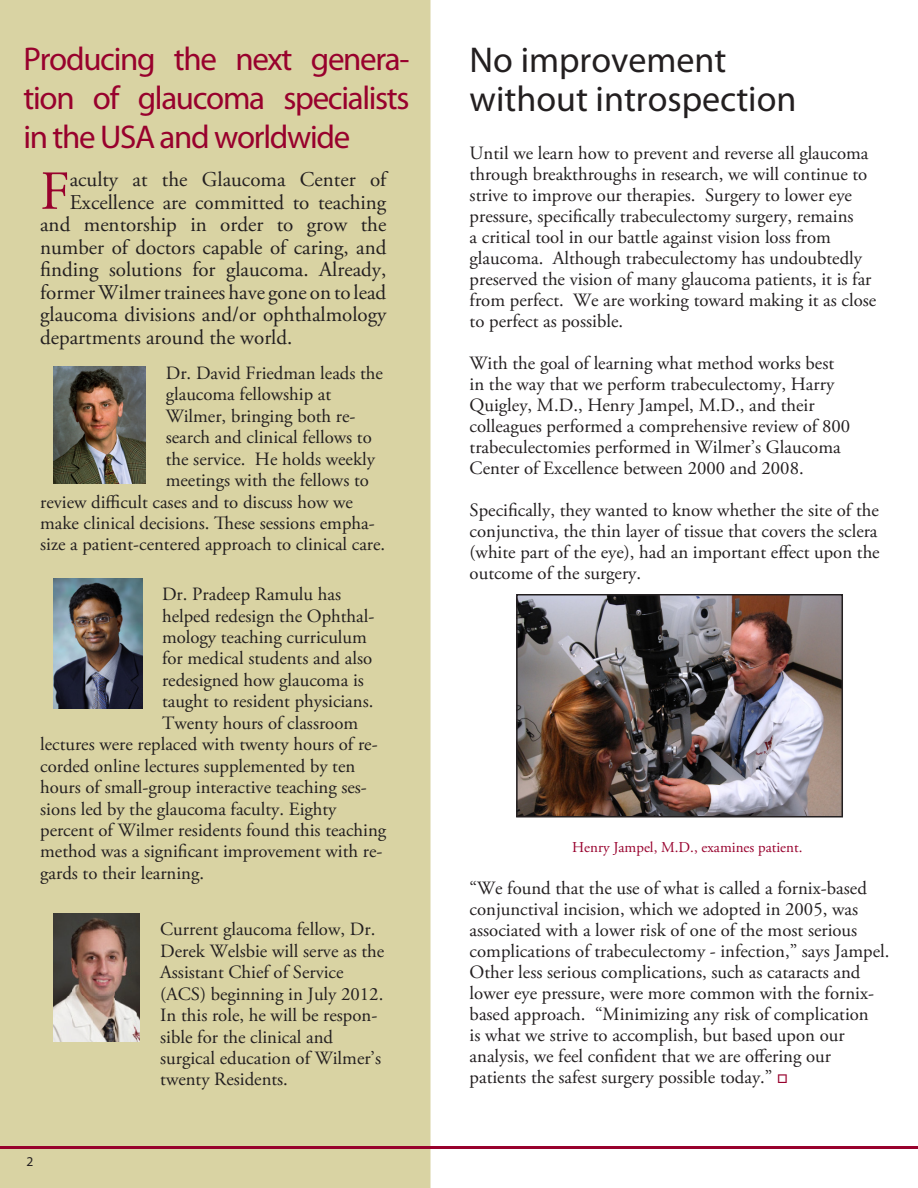
<style>
.page{position:relative;width:918px;height:1188px;background:#fff}
.page>*{position:absolute;margin:0;border:0;box-sizing:border-box;transform-origin:0 0}
.TEXT_indent{font:54.9px "Adobe Garamond Pro";color:#98012d}
._18pt_heads{font:36px "Myriad Pro";color:#231f20}
.Head_Gill32{font:33px/39px "Myriad Pro";letter-spacing:-.04em;color:#98012d;text-align:justify}
.TEXT_indent-2{font:21px "Adobe Garamond Pro";color:#231f20}
.Sidebar_indent{font:18.75px/21px "Adobe Garamond Pro";color:#231f20}
.TEXT_NO_indent{font:18.75px/21.5px "Adobe Garamond Pro";color:#231f20}
.Sidebar_indent-2{font:15px "Adobe Garamond Pro";color:#98012d}
.t1{font:13.5px "Myriad Pro";color:#231f20}
.s1{color:#98012d}
</style>
<div class="page">
<div style="left:0;top:0;width:431px;height:1188px;background:#d9d3a3"></div>
<hr style="left:0;top:1146px;width:918px;height:2px;background:#98012d">
<img style="left:54px;top:366px;width:91px;height:118px">
<img style="left:54px;top:579px;width:89px;height:130px">
<img style="left:54px;top:914px;width:86px;height:127px">
<img style="left:519px;top:597px;width:321px;height:217px">
<div style="left:516px;top:594px;width:327px;height:223px;border:2px solid #231f20"></div>
<p class="Head_Gill32" style="left:24px;top:39px;width:388px">Producing the next genera&shy;tion of glaucoma specialists in the USA and worldwide</p>
<p class="_18pt_heads" style="left:470px;top:38px;width:258px">No improvement</p>
<p class="_18pt_heads" style="left:470px;top:77px;width:328px">without introspection</p>
<p class="Sidebar_indent" style="left:470px;top:143px;width:408px">Until we learn how to prevent and reverse all glaucoma through breakthroughs in research, we will continue to strive to improve our therapies. Surgery to lower eye pressure, specifically trabeculectomy surgery, remains<br>a critical tool in our battle against vision loss from glaucoma. Although trabeculectomy has undoubtedly preserved the vision of many glaucoma patients, it is far from perfect. We are working toward making it as close to perfect as possible.</p>
<p class="Sidebar_indent" style="left:470px;top:353px;width:382px">With the goal of learning what method works best in the way that we perform trabeculectomy, Harry Quigley, M.D., Henry Jampel, M.D., and their colleagues performed a comprehensive review of 800 trabeculectomies performed in Wilmer’s Glaucoma Center of Excellence between 2000 and 2008.</p>
<p class="Sidebar_indent" style="left:470px;top:500px;width:412px;text-align:justify">Specifically, they wanted to know whether the site of the conjunctiva, the thin layer of tissue that covers the sclera (white part of the eye), had an important effect upon the outcome of the surgery.</p>
<p class="TEXT_indent" style="left:40px;top:158px;width:31px">F</p>
<p class="TEXT_indent-2" style="left:70px;top:167px;width:318px">aculty at the Glaucoma Center of</p>
<p class="TEXT_indent-2" style="left:70px;top:189px;width:318px">Excellence are committed to teaching</p>
<p class="TEXT_indent-2" style="left:40px;top:212px;width:348px">and mentorship in order to grow the</p>
<p class="TEXT_indent-2" style="left:40px;top:234px;width:348px">number of doctors capable of caring, and</p>
<p class="TEXT_indent-2" style="left:40px;top:257px;width:348px">finding solutions for glaucoma. Already,</p>
<p class="TEXT_indent-2" style="left:40px;top:279px;width:348px">former Wilmer trainees have gone on to lead</p>
<p class="TEXT_indent-2" style="left:40px;top:302px;width:348px">glaucoma divisions and/or ophthalmology</p>
<p class="TEXT_indent-2" style="left:40px;top:324px;width:254px">departments around the world.</p>
<p class="TEXT_NO_indent" style="left:166px;top:363px;width:219px">Dr. David Friedman leads the</p>
<p class="TEXT_NO_indent" style="left:166px;top:384px;width:167px">glaucoma fellowship at</p>
<p class="TEXT_NO_indent" style="left:166px;top:406px;width:191px">Wilmer, bringing both re-</p>
<p class="TEXT_NO_indent" style="left:166px;top:427px;width:208px">search and clinical fellows to</p>
<p class="TEXT_NO_indent" style="left:166px;top:449px;width:211px">the service. He holds weekly</p>
<p class="TEXT_NO_indent" style="left:166px;top:470px;width:205px">meetings with the fellows to</p>
<p class="TEXT_NO_indent" style="left:40px;top:492px;width:314px">review difficult cases and to discuss how we</p>
<p class="TEXT_NO_indent" style="left:40px;top:513px;width:336px">make clinical decisions. These sessions empha-</p>
<p class="TEXT_NO_indent" style="left:40px;top:534px;width:347px">size a patient-centered approach to clinical care.</p>
<p class="TEXT_NO_indent" style="left:162px;top:584px;width:181px">Dr. Pradeep Ramulu has</p>
<p class="TEXT_NO_indent" style="left:162px;top:606px;width:214px">helped redesign the Ophthal-</p>
<p class="TEXT_NO_indent" style="left:162px;top:627px;width:206px">mology teaching curriculum</p>
<p class="TEXT_NO_indent" style="left:162px;top:648px;width:212px">for medical students and also</p>
<p class="TEXT_NO_indent" style="left:162px;top:670px;width:203px">redesigned how glaucoma is</p>
<p class="TEXT_NO_indent" style="left:162px;top:691px;width:213px">taught to resident physicians.</p>
<p class="TEXT_NO_indent" style="left:162px;top:713px;width:198px">Twenty hours of classroom</p>
<p class="TEXT_NO_indent" style="left:40px;top:734px;width:339px">lectures were replaced with twenty hours of re-</p>
<p class="TEXT_NO_indent" style="left:40px;top:756px;width:317px">corded online lectures supplemented by ten</p>
<p class="TEXT_NO_indent" style="left:40px;top:777px;width:328px">hours of small-group interactive teaching ses-</p>
<p class="TEXT_NO_indent" style="left:40px;top:799px;width:298px">sions led by the glaucoma faculty. Eighty</p>
<p class="TEXT_NO_indent" style="left:40px;top:820px;width:348px">percent of Wilmer residents found this teaching</p>
<p class="TEXT_NO_indent" style="left:40px;top:841px;width:344px">method was a significant improvement with re-</p>
<p class="TEXT_NO_indent" style="left:40px;top:863px;width:165px">gards to their learning.</p>
<p class="TEXT_NO_indent" style="left:160px;top:919px;width:226px">Current glaucoma fellow, Dr.<br>Derek Welsbie will serve as the<br>Assistant Chief of Service (ACS) beginning in July 2012.<br>In this role, he will be respon&shy;sible for the clinical and surgical education of Wilmer’s twenty Residents.</p>
<p class="Sidebar_indent-2" style="left:572px;top:838px;width:232px">Henry Jampel, M.D., examines patient.</p>
<p class="Sidebar_indent" style="left:470px;top:878px;width:421px">“We found that the use of what is called a fornix-based conjunctival incision, which we adopted in 2005, was associated with a lower risk of one of the most serious complications of trabeculectomy - infection,” says Jampel.<br>Other less serious complications, such as cataracts and lower eye pressure, were more common with the fornix&shy;based approach. “Minimizing any risk of complication<br>is what we strive to accomplish, but based upon our analysis, we feel confident that we are offering our patients the safest surgery possible today.” <span class="s1">□</span></p>
<p class="t1" style="left:26px;top:1153px;width:8px">2</p>
</div>
